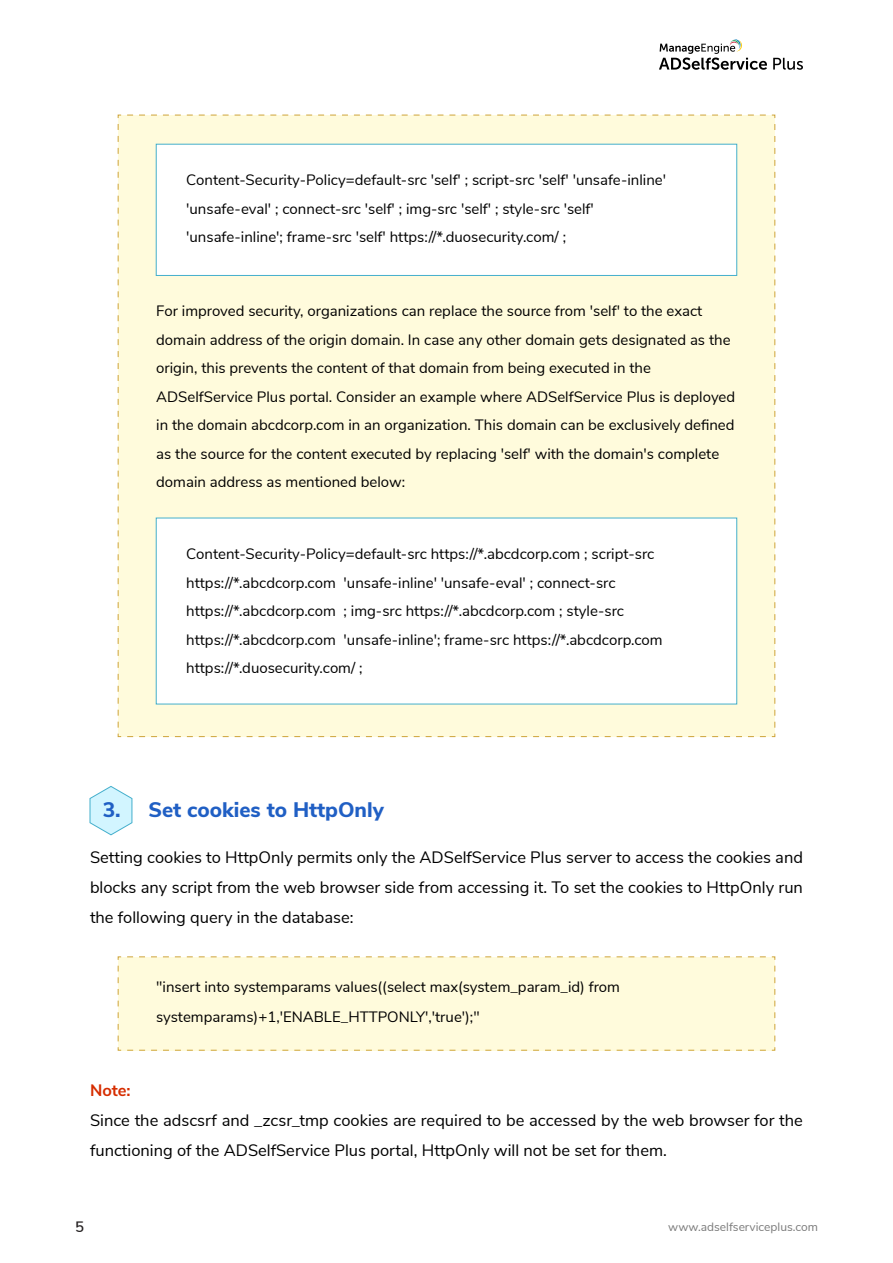
<style>
.page{position:relative;width:893px;height:1263px;background:#fff}
.page>*{position:absolute;margin:0;border:0;box-sizing:border-box;transform-origin:0 0}
.t1{font:800 21px "Nunito Sans";color:#205fc4}
.t2{font:16.5px/30px "Nunito Sans";color:#000;text-align:justify}
.t3{font:700 16.5px "Nunito Sans";color:#d62d00}
.t4{font:15px/28.5px "Nunito Sans";color:#000}
.t5{font:600 15px "Nunito Sans";color:#231f20}
.t6{font:12px "Nunito Sans";color:#7b7b7b}
</style>
<div class="page">
<svg style="left:773px;top:58px;width:30px;height:12px"></svg>
<svg style="left:659px;top:39px;width:108px;height:31px"></svg>
<div style="left:118px;top:115px;width:658px;height:622px;background:#fffbdc"></div>
<div style="left:118px;top:956px;width:658px;height:95px;background:#fffbdc"></div>
<div style="left:156px;top:518px;width:581px;height:186px;background:#fff"></div>
<div style="left:156px;top:144px;width:581px;height:132px;background:#fff;border:1px solid #44afcc"></div>
<svg style="left:90px;top:786px;width:42px;height:49px"></svg>
<p class="t4" style="left:186px;top:165px;width:481px">Content-Security-Policy=default-src 'self' ; script-src 'self' 'unsafe-inline' 'unsafe-eval' ; connect-src 'self' ; img-src 'self' ; style-src 'self' 'unsafe-inline'; frame-src 'self' https://*.duosecurity.com/ ;</p>
<p class="t4" style="left:156px;top:296px;width:581px">For improved security, organizations can replace the source from 'self' to the exact domain address of the origin domain. In case any other domain gets designated as the origin, this prevents the content of that domain from being executed in the ADSelfService Plus portal. Consider an example where ADSelfService Plus is deployed in the domain abcdcorp.com in an organization. This domain can be exclusively defined as the source for the content executed by replacing 'self' with the domain's complete domain address as mentioned below:</p>
<p class="t4" style="left:186px;top:539px;width:478px">Content-Security-Policy=default-src https://*.abcdcorp.com ; script-src https://*.abcdcorp.com 'unsafe-inline' 'unsafe-eval' ; connect-src https://*.abcdcorp.com ; img-src https://*.abcdcorp.com ; style-src https://*.abcdcorp.com 'unsafe-inline'; frame-src https://*.abcdcorp.com https://*.duosecurity.com/ ;</p>
<h1 class="t1" style="left:148px;top:794px;width:237px">Set cookies to HttpOnly</h1>
<p class="t2" style="left:90px;top:841px;width:714px">Setting cookies to HttpOnly permits only the ADSelfService Plus server to access the cookies and blocks any script from the web browser side from accessing it. To set the cookies to HttpOnly run the following query in the database:</p>
<h1 class="t1" style="left:103px;top:795px;width:20px">3.</h1>
<p class="t4" style="left:156px;top:970px;width:465px;line-height:30px">"insert into systemparams values((select max(system_param_id) from systemparams)+1,'ENABLE_HTTPONLY','true');"</p>
<p class="t3" style="left:90px;top:1078px;width:42px">Note:</p>
<p class="t2" style="left:90px;top:1104px;width:714px">Since the adscsrf and _zcsr_tmp cookies are required to be accessed by the web browser for the functioning of the ADSelfService Plus portal, HttpOnly will not be set for them.</p>
<p class="t5" style="left:75px;top:1215px;width:10px">5</p>
<p class="t6" style="left:668px;top:1218px;width:151px">www.adselfserviceplus.com</p>
</div>
